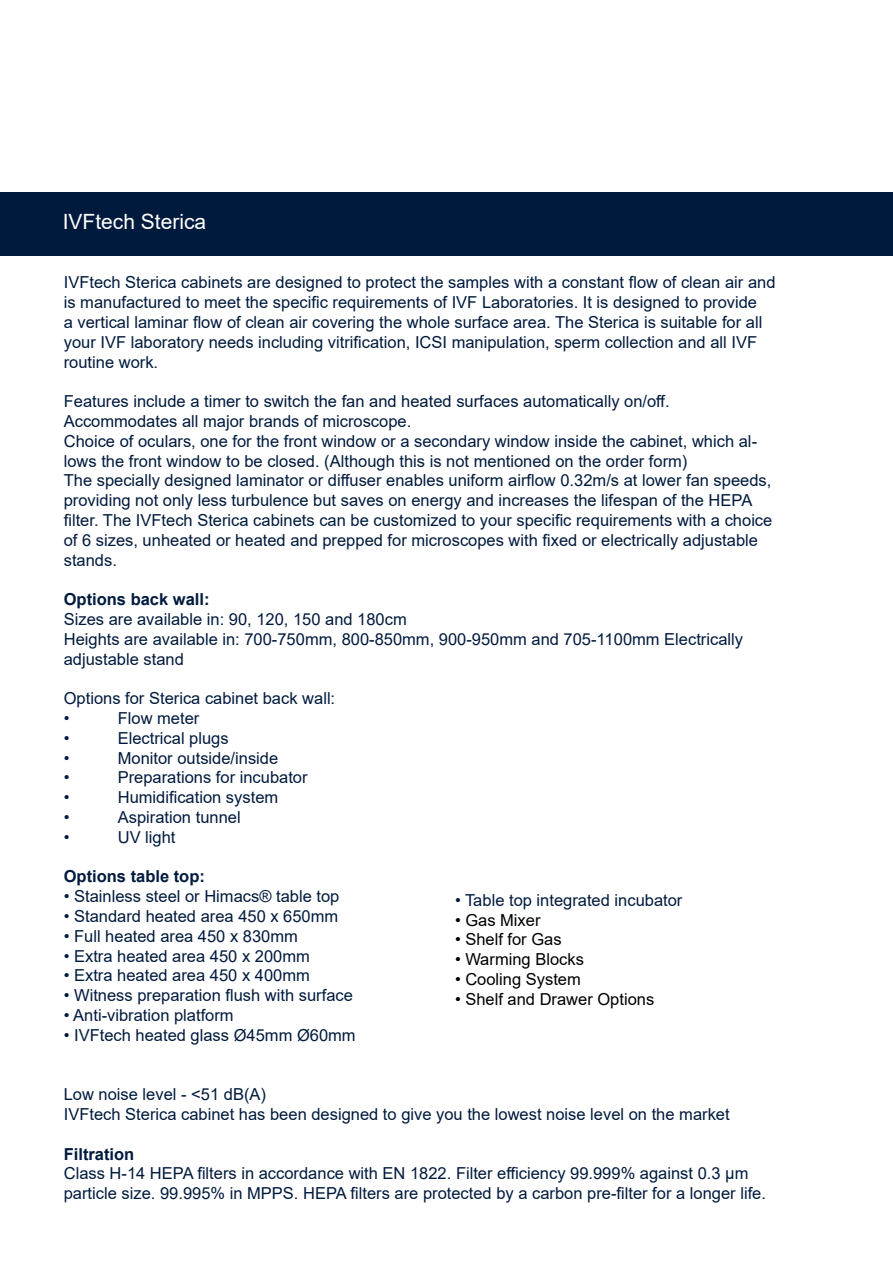
<style>
.page{position:relative;width:893px;height:1263px;background:#fff}
.page>*{position:absolute;margin:0;border:0;box-sizing:border-box;transform-origin:0 0}
.t1{font:21px "Arial";color:#fff}
.t2{font:16.5px/19.8px "Arial";color:#001a3d}
.t3{font:16.5px "Arial";color:#000}
.t4{font:700 16.5px "Arial";color:#001a3d}
</style>
<div class="page">
<div style="left:0;top:192px;width:893px;height:64px;background:#001a3d"></div>
<p class="t1" style="left:63px;top:207px;width:145px">IVFtech Sterica</p>
<p class="t2" style="left:64px;top:273px;width:713px">IVFtech Sterica cabinets are designed to protect the samples with a constant flow of clean air and is manufactured to meet the specific requirements of IVF Laboratories. It is designed to provide<br>a vertical laminar flow of clean air covering the whole surface area. The Sterica is suitable for all your IVF laboratory needs including vitrification, ICSI manipulation, sperm collection and all IVF routine work.</p>
<p class="t2" style="left:64px;top:391px;width:710px">Features include a timer to switch the fan and heated surfaces automatically on/off.<br>Accommodates all major brands of microscope.<br>Choice of oculars, one for the front window or a secondary window inside the cabinet, which al&shy;lows the front window to be closed. (Although this is not mentioned on the order form)<br>The specially designed laminator or diffuser enables uniform airflow 0.32m/s at lower fan speeds, providing not only less turbulence but saves on energy and increases the lifespan of the HEPA filter. The IVFtech Sterica cabinets can be customized to your specific requirements with a choice of 6 sizes, unheated or heated and prepped for microscopes with fixed or electrically adjustable stands.</p>
<p class="t4" style="left:64px;top:588px;width:147px">Options back wall:</p>
<p class="t2" style="left:64px;top:609px;width:681px">Sizes are available in: 90, 120, 150 and 180cm<br>Heights are available in: 700-750mm, 800-850mm, 900-950mm and 705-1100mm Electrically adjustable stand</p>
<p class="t2" style="left:64px;top:688px;width:273px">Options for Sterica cabinet back wall: •</p>
<p class="t2" style="left:118px;top:708px;width:83px">Flow meter</p>
<p class="t2" style="left:64px;top:728px;width:7px">•</p>
<p class="t2" style="left:118px;top:728px;width:112px">Electrical plugs</p>
<p class="t2" style="left:64px;top:748px;width:7px">•</p>
<p class="t2" style="left:118px;top:748px;width:162px">Monitor outside/inside</p>
<p class="t2" style="left:64px;top:768px;width:7px">•</p>
<p class="t2" style="left:118px;top:768px;width:191px">Preparations for incubator</p>
<p class="t2" style="left:64px;top:787px;width:7px">•</p>
<p class="t2" style="left:118px;top:787px;width:162px">Humidification system</p>
<p class="t2" style="left:64px;top:807px;width:7px">•</p>
<p class="t2" style="left:118px;top:807px;width:124px">Aspiration tunnel</p>
<p class="t2" style="left:64px;top:827px;width:7px">•</p>
<p class="t2" style="left:118px;top:827px;width:59px">UV light</p>
<p class="t4" style="left:64px;top:865px;width:143px">Options table top:</p>
<p class="t2" style="left:64px;top:886px;width:277px">• Stainless steel or Himacs® table top</p>
<p class="t2" style="left:64px;top:906px;width:276px">• Standard heated area 450 x 650mm</p>
<p class="t2" style="left:64px;top:926px;width:236px">• Full heated area 450 x 830mm</p>
<p class="t2" style="left:64px;top:946px;width:248px">• Extra heated area 450 x 200mm</p>
<p class="t2" style="left:64px;top:966px;width:248px">• Extra heated area 450 x 400mm</p>
<p class="t2" style="left:64px;top:985px;width:291px">• Witness preparation flush with surface</p>
<p class="t2" style="left:64px;top:1005px;width:171px">• Anti-vibration platform</p>
<p class="t2" style="left:64px;top:1025px;width:293px">• IVFtech heated glass Ø45mm Ø60mm</p>
<p class="t2" style="left:455px;top:890px;width:229px">• Table top integrated incubator</p>
<p class="t3" style="left:455px;top:908px;width:87px">• Gas Mixer</p>
<p class="t3" style="left:455px;top:928px;width:108px">• Shelf for Gas</p>
<p class="t3" style="left:455px;top:948px;width:130px">• Warming Blocks</p>
<p class="t3" style="left:455px;top:968px;width:127px">• Cooling System</p>
<p class="t3" style="left:455px;top:987px;width:201px">• Shelf and Drawer Options</p>
<p class="t2" style="left:64px;top:1084px;width:667px">Low noise level - &lt;51 dB(A)<br>IVFtech Sterica cabinet has been designed to give you the lowest noise level on the market</p>
<p class="t4" style="left:64px;top:1142px;width:72px">Filtration</p>
<p class="t2" style="left:64px;top:1164px;width:704px">Class H-14 HEPA filters in accordance with EN 1822. Filter efficiency 99.999% against 0.3 μm particle size. 99.995% in MPPS. HEPA filters are protected by a carbon pre-filter for a longer life.</p>
</div>
